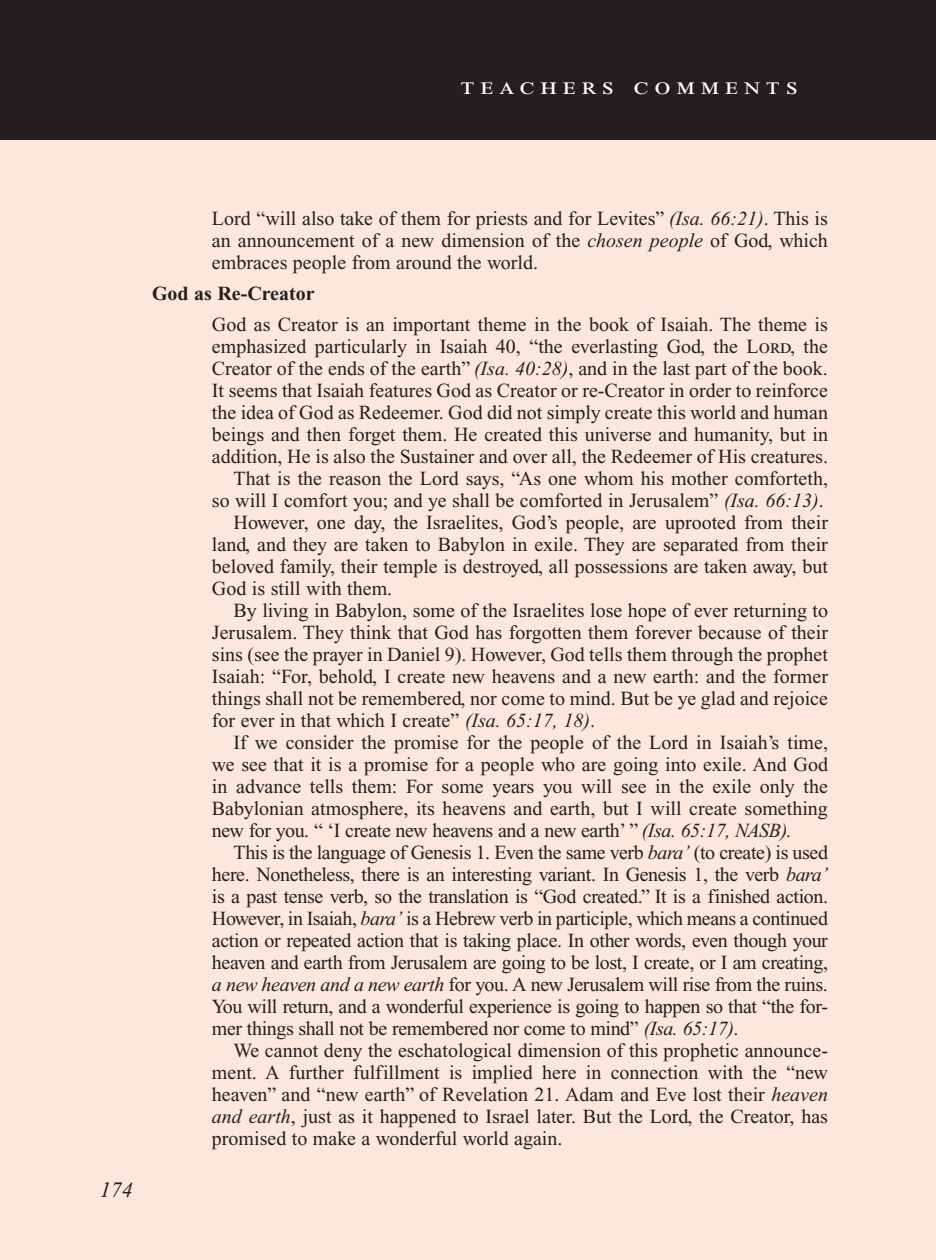
<style>
.page{position:relative;width:936px;height:1260px;background:#fff}
.page>*{position:absolute;margin:0;border:0;box-sizing:border-box;transform-origin:0 0}
.Teachers_Comments_He{font:24px "Times New Roman PS Std";letter-spacing:.2em;color:#fff;scale:1.2 1}
.PageNumbers{font:italic 22px "Times New Roman PS Std";color:#231f20}
.Objectives_Body_Text{font:20px/22px "Times New Roman PS Std";color:#231f20;text-align:justify}
.Roman_Numeral_Sub_He{font:700 20px "Times New Roman PS Std";color:#231f20}
.s1{font-style:italic}
</style>
<div class="page">
<div style="left:0;top:134px;width:936px;height:1126px;background:#fde7dc"></div>
<div style="left:0;top:0;width:936px;height:140px;background:#231f20"></div>
<p class="Teachers_Comments_He" style="left:461px;top:73px;width:283px">teachers comments</p>
<p class="PageNumbers" style="left:100px;top:1178px;width:34px">174</p>
<p class="Objectives_Body_Text" style="left:212px;top:207px;width:618px">Lord “will also take of them for priests and for Levites” <span class="s1">(Isa. 66:21)</span>. This is an announcement of a new dimension of the <span class="s1">chosen people</span> of God, which embraces people from around the world.</p>
<p class="Roman_Numeral_Sub_He" style="left:152px;top:282px;width:164px">God as Re-Creator</p>
<p class="Objectives_Body_Text" style="left:212px;top:313px;width:618px">God as Creator is an important theme in the book of Isaiah. The theme is emphasized particularly in Isaiah 40, “the everlasting God, the Lord, the Creator of the ends of the earth” <span class="s1">(Isa. 40:28)</span>, and in the last part of the book.<br>It seems that Isaiah features God as Creator or re-Creator in order to reinforce the idea of God as Redeemer. God did not simply create this world and human beings and then forget them. He created this universe and humanity, but in addition, He is also the Sustainer and over all, the Redeemer of His creatures.</p>
<p class="Objectives_Body_Text" style="left:212px;top:467px;width:618px;text-align:right">That is the reason the Lord says, “As one whom his mother comforteth, so will I comfort you; and ye shall be comforted in Jerusalem” <span class="s1">(Isa. 66:13)</span>.</p>
<p class="Objectives_Body_Text" style="left:212px;top:511px;width:618px;text-indent:22px">However, one day, the Israelites, God’s people, are uprooted from their land, and they are taken to Babylon in exile. They are separated from their beloved family, their temple is destroyed, all possessions are taken away, but God is still with them.</p>
<p class="Objectives_Body_Text" style="left:212px;top:599px;width:618px;text-indent:22px">By living in Babylon, some of the Israelites lose hope of ever returning to Jerusalem. They think that God has forgotten them forever because of their sins (see the prayer in Daniel 9). However, God tells them through the prophet Isaiah: “For, behold, I create new heavens and a new earth: and the former things shall not be remembered, nor come to mind. But be ye glad and rejoice for ever in that which I create” <span class="s1">(Isa. 65:17, 18)</span>.</p>
<p class="Objectives_Body_Text" style="left:212px;top:731px;width:618px;text-indent:22px">If we consider the promise for the people of the Lord in Isaiah’s time, we see that it is a promise for a people who are going into exile. And God in advance tells them: For some years you will see in the exile only the Babylonian atmosphere, its heavens and earth, but I will create something new for you. “ ‘I create new heavens and a new earth’ ” <span class="s1">(Isa. 65:17, NASB).</span></p>
<p class="Objectives_Body_Text" style="left:212px;top:841px;width:618px;text-indent:22px">This is the language of Genesis 1. Even the same verb <span class="s1">bara’</span> (to create) is used here. Nonetheless, there is an interesting variant. In Genesis 1, the verb <span class="s1">bara’ </span>is a past tense verb, so the translation is “God created.” It is a finished action.<br>However, in Isaiah, <span class="s1">bara’</span> is a Hebrew verb in participle, which means a continued action or repeated action that is taking place. In other words, even though your heaven and earth from Jerusalem are going to be lost, I create, or I am creating, <span class="s1">a new heaven and a new earth</span> for you. A new Jerusalem will rise from the ruins.<br>You will return, and a wonderful experience is going to happen so that “the for&shy;mer things shall not be remembered nor come to mind” <span class="s1">(Isa. 65:17)</span>.</p>
<p class="Objectives_Body_Text" style="left:212px;top:1039px;width:618px;text-indent:22px">We cannot deny the eschatological dimension of this prophetic announce&shy;ment. A further fulfillment is implied here in connection with the “new heaven” and “new earth” of Revelation 21. Adam and Eve lost their <span class="s1">heaven and earth</span>, just as it happened to Israel later. But the Lord, the Creator, has promised to make a wonderful world again.</p>
</div>
